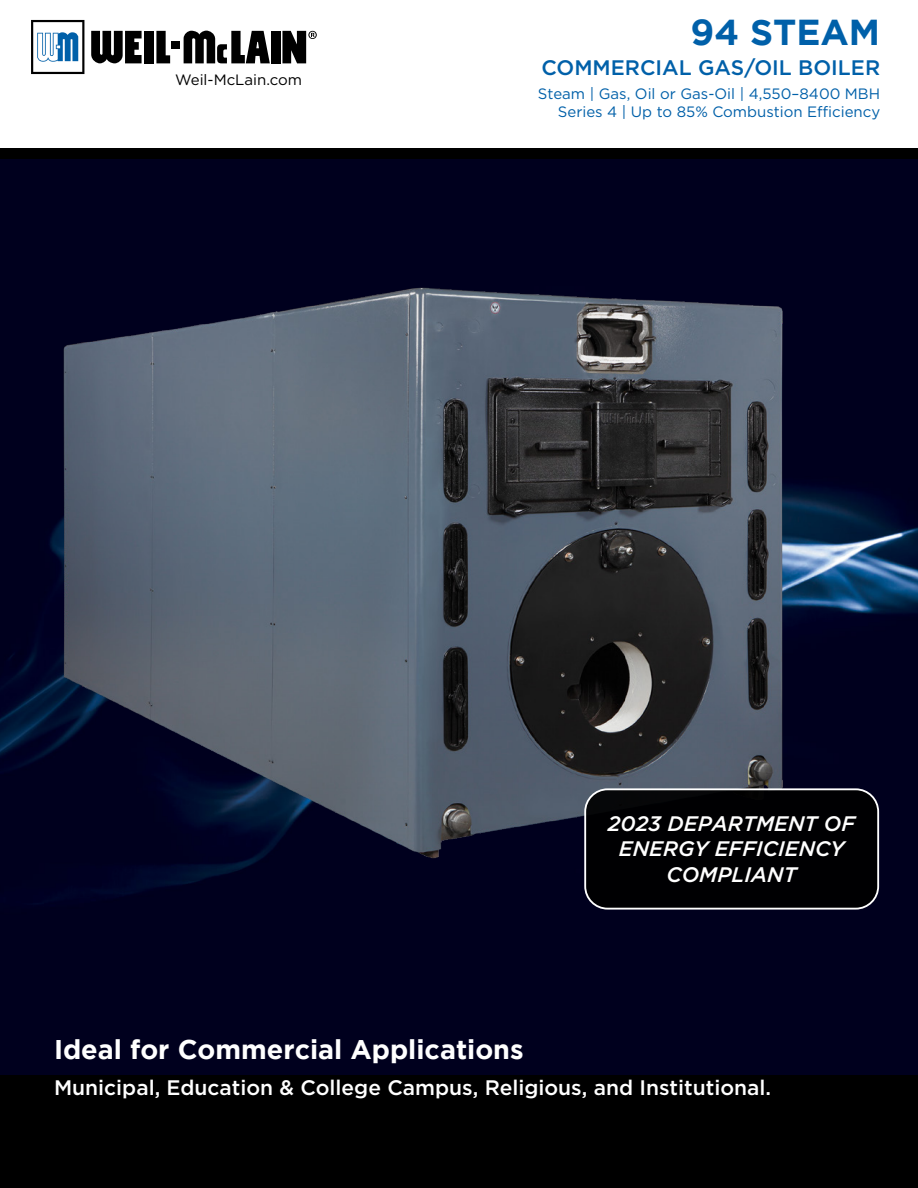
<style>
.page{position:relative;width:918px;height:1188px;background:#fff}
.page>*{position:absolute;margin:0;border:0;box-sizing:border-box;transform-origin:0 0}
.t1{font:700 36px "Gotham";color:#0060a9}
.t2{font:700 27px "Gotham";color:#fff}
.t3{font:500 21px "Gotham";color:#fff}
.t4{font:500 21px/25.5px "Gotham Med Ital";color:#fff;text-align:center}
.t5{font:500 21px "Gotham";color:#0060a9}
.t6{font:15px/18px "Gotham";color:#0060a9;text-align:right}
.t7{font:15px "Gotham";color:#000}
</style>
<div class="page">
<div style="left:0;top:148px;width:918px;height:1040px;background:#000"></div>
<div style="left:0;top:160px;width:918px;height:915px;background:#00001e"></div>
<svg style="left:31px;top:20px;width:53px;height:54px"></svg>
<svg style="left:91px;top:31px;width:51px;height:32px"></svg>
<div style="left:144px;top:31px;width:10px;height:32px;background:#000"></div>
<div style="left:271px;top:31px;width:9px;height:32px;background:#000"></div>
<div style="left:171px;top:42px;width:9px;height:7px;background:#000"></div>
<svg style="left:156px;top:31px;width:14px;height:32px"></svg>
<svg style="left:184px;top:31px;width:86px;height:32px"></svg>
<svg style="left:282px;top:31px;width:35px;height:32px"></svg>
<img style="left:46px;top:270px;width:754px;height:605px">
<div style="left:585px;top:789px;width:293px;height:120px;background:#000;border-radius:22px"></div>
<div style="left:584px;top:788px;width:295px;height:122px;border:2px solid #fff;border-radius:22px"></div>
<p class="t7" style="left:175px;top:70px;width:128px">Weil-McLain.com</p>
<h1 class="t1" style="left:691px;top:11px;width:191px">94 STEAM</h1>
<h3 class="t5" style="left:541px;top:53px;width:340px">COMMERCIAL GAS/OIL BOILER</h3>
<p class="t6" style="left:538px;top:85px;width:344px">Steam | Gas, Oil or Gas-Oil | 4,550–8400 MBH<br>Series 4 | Up to 85% Combustion Efficiency</p>
<h3 class="t4" style="left:608px;top:807px;width:249px">2023 DEPARTMENT OF<br>ENERGY EFFICIENCY<br>COMPLIANT</h3>
<h2 class="t2" style="left:54px;top:1034px;width:471px">Ideal for Commercial Applications</h2>
<h3 class="t3" style="left:54px;top:1073px;width:719px">Municipal, Education &amp; College Campus, Religious, and Institutional.</h3>
</div>
